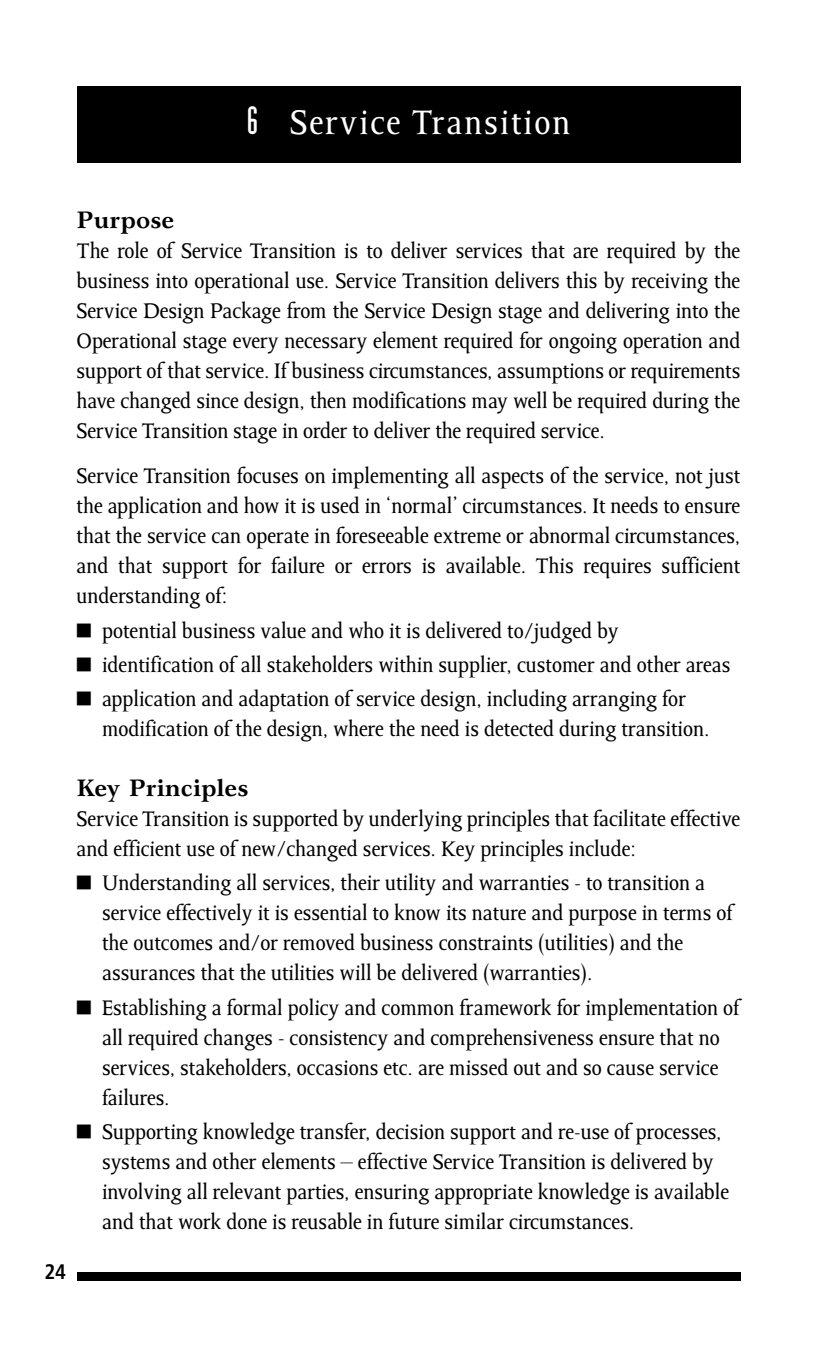
<style>
.page{position:relative;width:817px;height:1361px;background:#fff}
.page>*{position:absolute;margin:0;border:0;box-sizing:border-box;transform-origin:0 0}
.t1{font:38.7px "Octavian";letter-spacing:.05em;color:#fff}
.t2{font:24px/30px "Octavian";color:#000}
.t3{font:700 24px "Garth Graphic";color:#000}
.t4{font:700 condensed 21px "Frutiger";color:#000}
.s1{font-family:"Industria Solid"}
</style>
<div class="page">
<div style="left:77px;top:1272px;width:663px;height:9px;background:#000"></div>
<div style="left:77px;top:87px;width:663px;height:76px;background:#000"></div>
<h1 class="t1" style="left:247px;top:107px;width:325px"><span class="s1">6</span> Service Transition</h1>
<p class="t3" style="left:77px;top:211px;width:99px">Purpose</p>
<p class="t2" style="left:77px;top:238px;width:665px;text-align:justify">The role of Service Transition is to deliver services that are required by the business into operational use. Service Transition delivers this by receiving the Service Design Package from the Service Design stage and delivering into the Operational stage every necessary element required for ongoing operation and support of that service. If business circumstances, assumptions or requirements have changed since design, then modifications may well be required during the Service Transition stage in order to deliver the required service.</p>
<p class="t2" style="left:77px;top:463px;width:665px;text-align:justify">Service Transition focuses on implementing all aspects of the service, not just the application and how it is used in ‘normal’ circumstances. It needs to ensure that the service can operate in foreseeable extreme or abnormal circumstances, and that support for failure or errors is available. This requires sufficient understanding of:</p>
<p class="t2" style="left:77px;top:617px;width:543px">■ potential business value and who it is delivered to/judged by</p>
<p class="t2" style="left:77px;top:651px;width:655px">■ identification of all stakeholders within supplier, customer and other areas</p>
<p class="t2" style="left:102px;top:685px;width:608px;text-indent:-25px">■ application and adaptation of service design, including arranging for modification of the design, where the need is detected during transition.</p>
<p class="t3" style="left:77px;top:779px;width:173px">Key Principles</p>
<p class="t2" style="left:77px;top:805px;width:665px">Service Transition is supported by underlying principles that facilitate effective and efficient use of new/changed services. Key principles include:</p>
<p class="t2" style="left:102px;top:870px;width:632px;text-indent:-25px">■ Understanding all services, their utility and warranties - to transition a service effectively it is essential to know its nature and purpose in terms of the outcomes and/or removed business constraints (utilities) and the assurances that the utilities will be delivered (warranties).</p>
<p class="t2" style="left:102px;top:994px;width:639px;text-indent:-25px">■ Establishing a formal policy and common framework for implementation of all required changes - consistency and comprehensiveness ensure that no services, stakeholders, occasions etc. are missed out and so cause service failures.</p>
<p class="t2" style="left:102px;top:1118px;width:628px;text-indent:-25px">■ Supporting knowledge transfer, decision support and re-use of processes, systems and other elements – effective Service Transition is delivered by involving all relevant parties, ensuring appropriate knowledge is available and that work done is reusable in future similar circumstances.</p>
<p class="t4" style="left:44px;top:1263px;width:23px">24</p>
</div>
